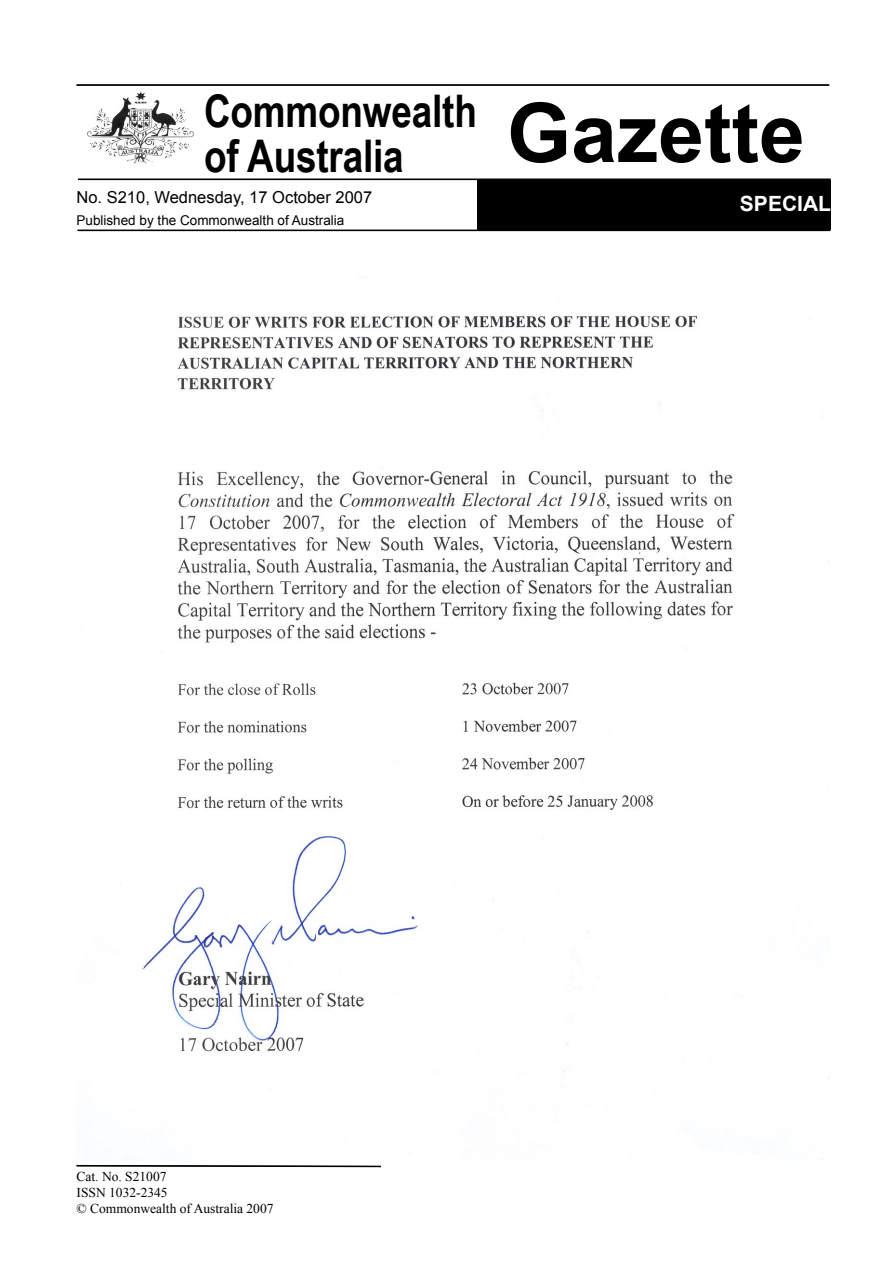
<style>
.page{position:relative;width:893px;height:1263px;background:#fff}
.page>*{position:absolute;margin:0;border:0;box-sizing:border-box;transform-origin:0 0}
.t1{font:700 45px/45px "Arial Narrow";letter-spacing:-.005em;color:#000}
.t2{font:700 21px "Arial";color:#fff}
.t3{font:16.5px "Arial";color:#000}
.t4{font:13.5px/16.2px "Times New Roman";color:#000}
.t5{font:13.5px "Arial";color:#000}
</style>
<div class="page">
<img style="left:120px;top:276px;width:709px;height:884px">
<img style="left:78px;top:91px;width:124px;height:88px">
<div style="left:477px;top:180px;width:354px;height:49px;background:#000"></div>
<svg style="left:76px;top:1165px;width:305px;height:3px"></svg>
<hr style="left:77px;top:84px;width:752px;height:2px;background:#000">
<hr style="left:78px;top:179px;width:753px;height:1px;background:#000">
<hr style="left:78px;top:230px;width:752px;height:1px;background:#000">
<h1 class="t1" style="left:204px;top:87px;width:602px">Commonwealth<br>of Australia <sup>Gazette</sup></h1>
<p class="t3" style="left:77px;top:186px;width:297px">No. S210, Wednesday, 17 October 2007</p>
<p class="t5" style="left:77px;top:212px;width:269px">Published by the Commonwealth of Australia</p>
<h2 class="t2" style="left:740px;top:189px;width:93px">SPECIAL</h2>
<p class="t4" style="left:77px;top:1168px;width:198px">Cat. No. S21007<br>ISSN 1032-2345<br>© Commonwealth of Australia 2007</p>
</div>
